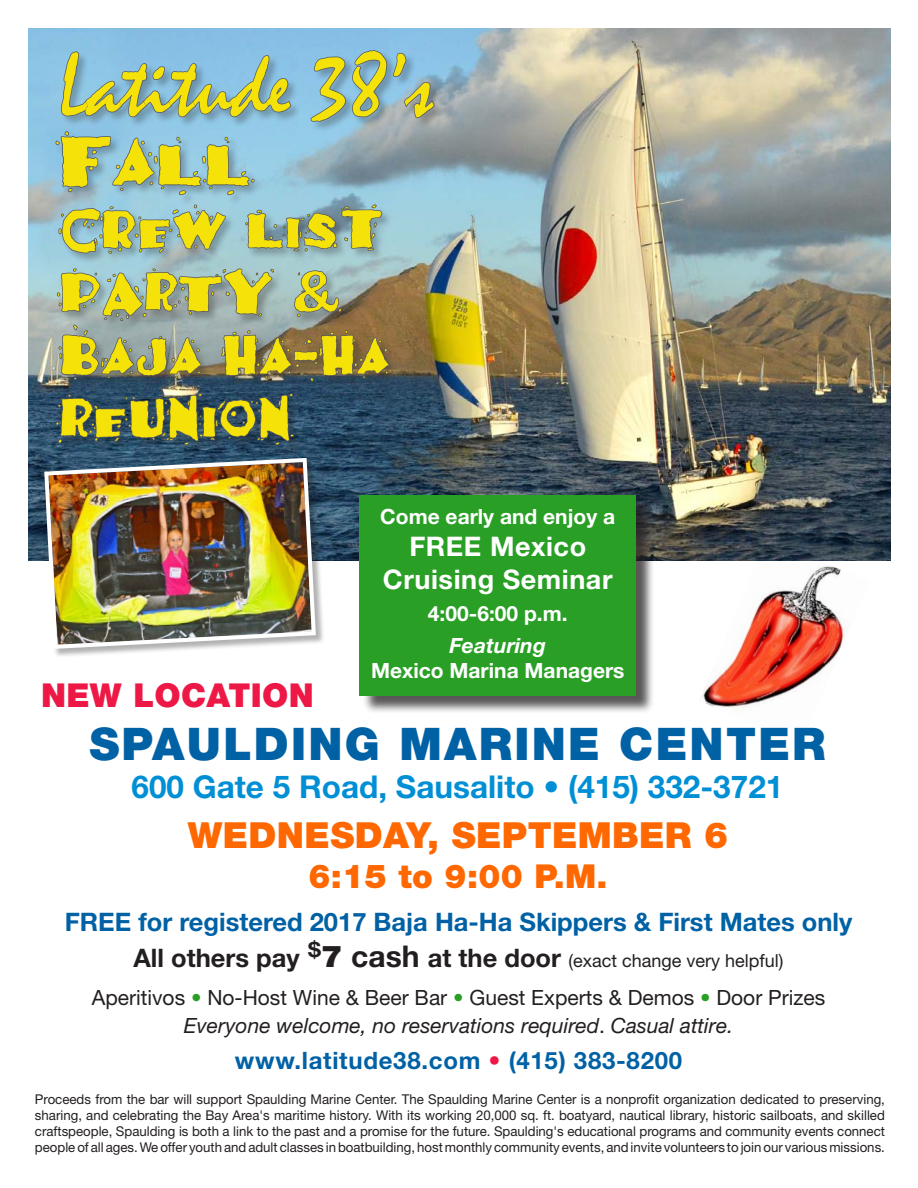
<style>
.page{position:relative;width:918px;height:1188px;background:#fff}
.page>*{position:absolute;margin:0;border:0;box-sizing:border-box;transform-origin:0 0}
.t1{font:90px "Mistral";color:#f4e209}
.t2{font:82.5px "Fajita ICG Mild";color:#f4e209}
.t3{font:63px "Fajita ICG Mild";color:#f4e209}
.t4{font:900 45px "Helvetica Neue";letter-spacing:.05em;color:#0061a5}
.t5{font:900 36px "Helvetica Neue";letter-spacing:.01em;color:#ff6700}
.t6{font:900 33px "Helvetica Neue";color:#ff6700}
.t7{font:900 33px "Helvetica Neue";letter-spacing:.01em;color:#ed1845}
.t8{font:700 31.5px "Helvetica Neue";color:#008fd5}
.t9{font:700 27px/32.4px "Helvetica Neue";letter-spacing:.02em;color:#fff;text-align:center}
.t10{font:700 25.5px "Helvetica Neue";color:#0061a5}
.t11{font:700 24px "Helvetica Neue";letter-spacing:.03em;color:#0061a5}
.t12{font:21px "Helvetica Neue";color:#231f20}
.t13{font:700 21px/25.2px "Helvetica Neue";color:#fff;text-align:center}
.t14{font:italic 21px "Helvetica Neue";color:#231f20}
.t15{font:18px "Helvetica Neue";color:#231f20}
.t16{font:13.5px/16.2px "Helvetica Neue";color:#231f20;text-align:justify}
.s1{font-style:italic}
.s2{font-weight:700;font-size:25.5px}
.s3{font-weight:900;font-size:30px}
.s4{font-weight:700;font-size:30px}
.s5{color:#29a025}
.s6{font-style:normal}
.s7{color:#ed1845}
</style>
<div class="page">
<img style="left:702px;top:566px;width:144px;height:145px">
<img style="left:28px;top:28px;width:863px;height:533px">
<div style="left:55px;top:50px;width:391px;height:406px;background:#231f20;opacity:.3"></div>
<svg style="left:310px;top:39px;width:126px;height:84px"></svg>
<svg style="left:55px;top:50px;width:237px;height:146px"></svg>
<svg style="left:56px;top:203px;width:334px;height:179px"></svg>
<svg style="left:55px;top:392px;width:240px;height:54px"></svg>
<div style="left:362px;top:497px;width:293px;height:218px;background:#231f20;opacity:.75"></div>
<div style="left:360px;top:495px;width:276px;height:201px;background:#29a025"></div>
<div style="left:45px;top:458px;width:280px;height:200px;background:#231f20;opacity:.35"></div>
<img style="left:42px;top:456px;width:276px;height:195px">
<p class="t1" style="left:59px;top:36px;width:376px">Latitude 38’s</p>
<p class="t2" style="left:59px;top:108px;width:195px">Fall</p>
<p class="t3" style="left:59px;top:189px;width:326px">Crew List</p>
<p class="t3" style="left:59px;top:252px;width:283px">PARTY &amp;</p>
<p class="t3" style="left:59px;top:315px;width:332px">Baja Ha-Ha</p>
<p class="t3" style="left:59px;top:378px;width:234px">Reunion</p>
<p class="t7" style="left:41px;top:675px;width:274px">NEW LOCATION</p>
<p class="t13" style="left:380px;top:503px;width:236px">Come early and enjoy a</p>
<p class="t9" style="left:383px;top:530px;width:231px">FREE Mexico<br>Cruising Seminar</p>
<p class="t13" style="left:428px;top:600px;width:141px">4:00-6:00 p.m.</p>
<p class="t13" style="left:371px;top:632px;width:255px"><span class="s1">Featuring<br></span>Mexico Marina Managers</p>
<p class="t4" style="left:89px;top:717px;width:738px">SPAULDING MARINE CENTER</p>
<p class="t8" style="left:132px;top:767px;width:653px">600 Gate 5 Road, Sausalito • (415) 332-3721</p>
<p class="t5" style="left:188px;top:814px;width:542px">WEDNESDAY, SEPTEMBER 6</p>
<p class="t6" style="left:309px;top:856px;width:301px">6:15 to 9:00 P.M.</p>
<p class="t10" style="left:65px;top:906px;width:789px">FREE for registered 2017 Baja Ha-Ha Skippers &amp; First Mates only</p>
<p class="t15" style="left:134px;top:950px;width:652px"><span class="s2">All others pay</span> <sup>$</sup><span class="s3">7</span> <span class="s4">cash</span> <span class="s2">at the door</span> (exact change very helpful)</p>
<p class="t12" style="left:92px;top:985px;width:735px">Aperitivos <span class="s5">•</span> No-Host Wine &amp; Beer Bar <span class="s5">•</span> Guest Experts &amp; Demos <span class="s5">•</span> Door Prizes</p>
<p class="t14" style="left:184px;top:1013px;width:551px">Everyone welcome, no reservations required<span class="s6">.</span> Casual attire.</p>
<p class="t11" style="left:235px;top:1046px;width:449px">www.latitude38.com <span class="s7">•</span> (415) 383-8200</p>
<p class="t16" style="left:35px;top:1091px;width:852px">Proceeds from the bar will support Spaulding Marine Center. The Spaulding Marine Center is a nonprofit organization dedicated to preserving, sharing, and celebrating the Bay Area's maritime history. With its working 20,000 sq. ft. boatyard, nautical library, historic sailboats, and skilled craftspeople, Spaulding is both a link to the past and a promise for the future. Spaulding's educational programs and community events connect people of all ages. We offer youth and adult classes in boatbuilding, host monthly community events, and invite volunteers to join our various missions.</p>
</div>
